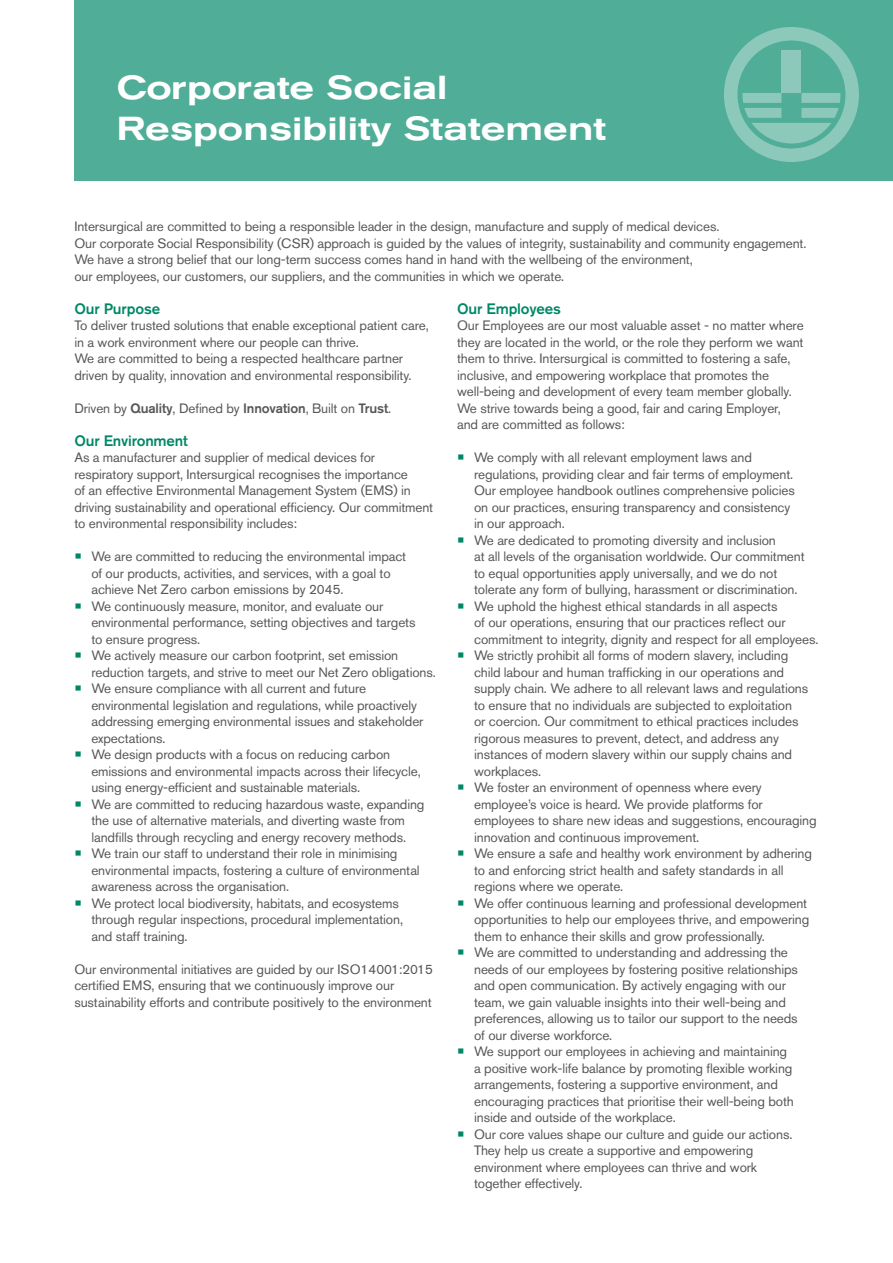
<style>
.page{position:relative;width:893px;height:1263px;background:#fff}
.page>*{position:absolute;margin:0;border:0;box-sizing:border-box;transform-origin:0 0}
.t1{font:500 expanded 33px/41.2px "Akzidenz Grotesk Pro";color:#fff}
.t2{font:500 15px "Akzidenz Grotesk Pro";letter-spacing:-.01em;color:#086}
.t3{font:13.5px/16.5px "Akzidenz Grotesk Pro";letter-spacing:-.01em;color:#575756}
.s1{font-weight:500}
.s2{font-size:22.5px;color:#086}
</style>
<div class="page">
<div style="left:74px;top:0;width:819px;height:180px;background:#50ad97"></div>
<svg style="left:724px;top:27px;width:135px;height:135px"></svg>
<h1 class="t1" style="left:117px;top:66px;width:490px">Corporate Social<br>Responsibility Statement</h1>
<p class="t3" style="left:74px;top:218px;width:734px">Intersurgical are committed to being a responsible leader in the design, manufacture and supply of medical devices.<br>Our corporate Social Responsibility (CSR) approach is guided by the values of integrity, sustainability and community engagement.<br>We have a strong belief that our long-term success comes hand in hand with the wellbeing of the environment,<br>our employees, our customers, our suppliers, and the communities in which we operate.</p>
<p class="t2" style="left:74px;top:299px;width:87px">Our Purpose</p>
<p class="t3" style="left:74px;top:317px;width:356px">To deliver trusted solutions that enable exceptional patient care, in a work environment where our people can thrive.<br>We are committed to being a respected healthcare partner driven by quality, innovation and environmental responsibility.</p>
<p class="t3" style="left:74px;top:399px;width:318px">Driven by <span class="s1">Quality</span>, Defined by <span class="s1">Innovation</span>, Built on <span class="s1">Trust</span>.</p>
<p class="t2" style="left:74px;top:431px;width:115px">Our Environment</p>
<p class="t3" style="left:74px;top:449px;width:360px">As a manufacturer and supplier of medical devices for respiratory support, Intersurgical recognises the importance<br>of an effective Environmental Management System (EMS) in driving sustainability and operational efficiency. Our commitment to environmental responsibility includes:</p>
<p class="t3" style="left:91px;top:548px;width:316px;text-indent:-17px"><span class="s2">•</span> We are committed to reducing the environmental impact of our products, activities, and services, with a goal to achieve Net Zero carbon emissions by 2045.</p>
<p class="t3" style="left:91px;top:597px;width:326px;text-indent:-17px"><span class="s2">•</span> We continuously measure, monitor, and evaluate our environmental performance, setting objectives and targets to ensure progress.</p>
<p class="t3" style="left:91px;top:647px;width:346px;text-indent:-17px"><span class="s2">•</span> We actively measure our carbon footprint, set emission reduction targets, and strive to meet our Net Zero obligations.</p>
<p class="t3" style="left:91px;top:680px;width:334px;text-indent:-17px"><span class="s2">•</span> We ensure compliance with all current and future environmental legislation and regulations, while proactively addressing emerging environmental issues and stakeholder expectations.</p>
<p class="t3" style="left:91px;top:746px;width:331px;text-indent:-17px"><span class="s2">•</span> We design products with a focus on reducing carbon emissions and environmental impacts across their lifecycle, using energy-efficient and sustainable materials.</p>
<p class="t3" style="left:74px;top:795px;width:352px;text-align:center"><span class="s2">•</span> We are committed to reducing hazardous waste, expanding the use of alternative materials, and diverting waste from landfills through recycling and energy recovery methods.</p>
<p class="t3" style="left:91px;top:845px;width:330px;text-indent:-17px"><span class="s2">•</span> We train our staff to understand their role in minimising environmental impacts, fostering a culture of environmental awareness across the organisation.</p>
<p class="t3" style="left:91px;top:894px;width:313px;text-indent:-17px"><span class="s2">•</span> We protect local biodiversity, habitats, and ecosystems through regular inspections, procedural implementation, and staff training.</p>
<p class="t3" style="left:74px;top:960px;width:360px">Our environmental initiatives are guided by our ISO14001:2015 certified EMS, ensuring that we continuously improve our sustainability efforts and contribute positively to the environment</p>
<p class="t2" style="left:457px;top:299px;width:105px">Our Employees</p>
<p class="t3" style="left:457px;top:317px;width:348px">Our Employees are our most valuable asset - no matter where they are located in the world, or the role they perform we want them to thrive. Intersurgical is committed to fostering a safe, inclusive, and empowering workplace that promotes the well-being and development of every team member globally.<br>We strive towards being a good, fair and caring Employer, and are committed as follows:</p>
<p class="t3" style="left:474px;top:449px;width:322px;text-indent:-17px"><span class="s2">•</span> We comply with all relevant employment laws and regulations, providing clear and fair terms of employment.<br>Our employee handbook outlines comprehensive policies on our practices, ensuring transparency and consistency in our approach.</p>
<p class="t3" style="left:474px;top:531px;width:332px;text-indent:-17px"><span class="s2">•</span> We are dedicated to promoting diversity and inclusion<br>at all levels of the organisation worldwide. Our commitment to equal opportunities apply universally, and we do not tolerate any form of bullying, harassment or discrimination.</p>
<p class="t3" style="left:474px;top:597px;width:346px;text-indent:-17px"><span class="s2">•</span> We uphold the highest ethical standards in all aspects<br>of our operations, ensuring that our practices reflect our commitment to integrity, dignity and respect for all employees.</p>
<p class="t3" style="left:474px;top:647px;width:336px;text-indent:-17px"><span class="s2">•</span> We strictly prohibit all forms of modern slavery, including child labour and human trafficking in our operations and supply chain. We adhere to all relevant laws and regulations to ensure that no individuals are subjected to exploitation<br>or coercion. Our commitment to ethical practices includes rigorous measures to prevent, detect, and address any instances of modern slavery within our supply chains and workplaces.</p>
<p class="t3" style="left:474px;top:779px;width:344px;text-indent:-17px"><span class="s2">•</span> We foster an environment of openness where every employee’s voice is heard. We provide platforms for employees to share new ideas and suggestions, encouraging innovation and continuous improvement.</p>
<p class="t3" style="left:474px;top:845px;width:339px;text-indent:-17px"><span class="s2">•</span> We ensure a safe and healthy work environment by adhering to and enforcing strict health and safety standards in all regions where we operate.</p>
<p class="t3" style="left:474px;top:894px;width:337px;text-indent:-17px"><span class="s2">•</span> We offer continuous learning and professional development opportunities to help our employees thrive, and empowering them to enhance their skills and grow professionally.</p>
<p class="t3" style="left:474px;top:944px;width:325px;text-indent:-17px"><span class="s2">•</span> We are committed to understanding and addressing the needs of our employees by fostering positive relationships and open communication. By actively engaging with our team, we gain valuable insights into their well-being and preferences, allowing us to tailor our support to the needs of our diverse workforce.</p>
<p class="t3" style="left:474px;top:1043px;width:321px;text-indent:-17px"><span class="s2">•</span> We support our employees in achieving and maintaining a positive work-life balance by promoting flexible working arrangements, fostering a supportive environment, and encouraging practices that prioritise their well-being both inside and outside of the workplace.</p>
<p class="t3" style="left:474px;top:1125px;width:320px;text-indent:-17px"><span class="s2">•</span> Our core values shape our culture and guide our actions.<br>They help us create a supportive and empowering environment where employees can thrive and work together effectively.</p>
</div>
